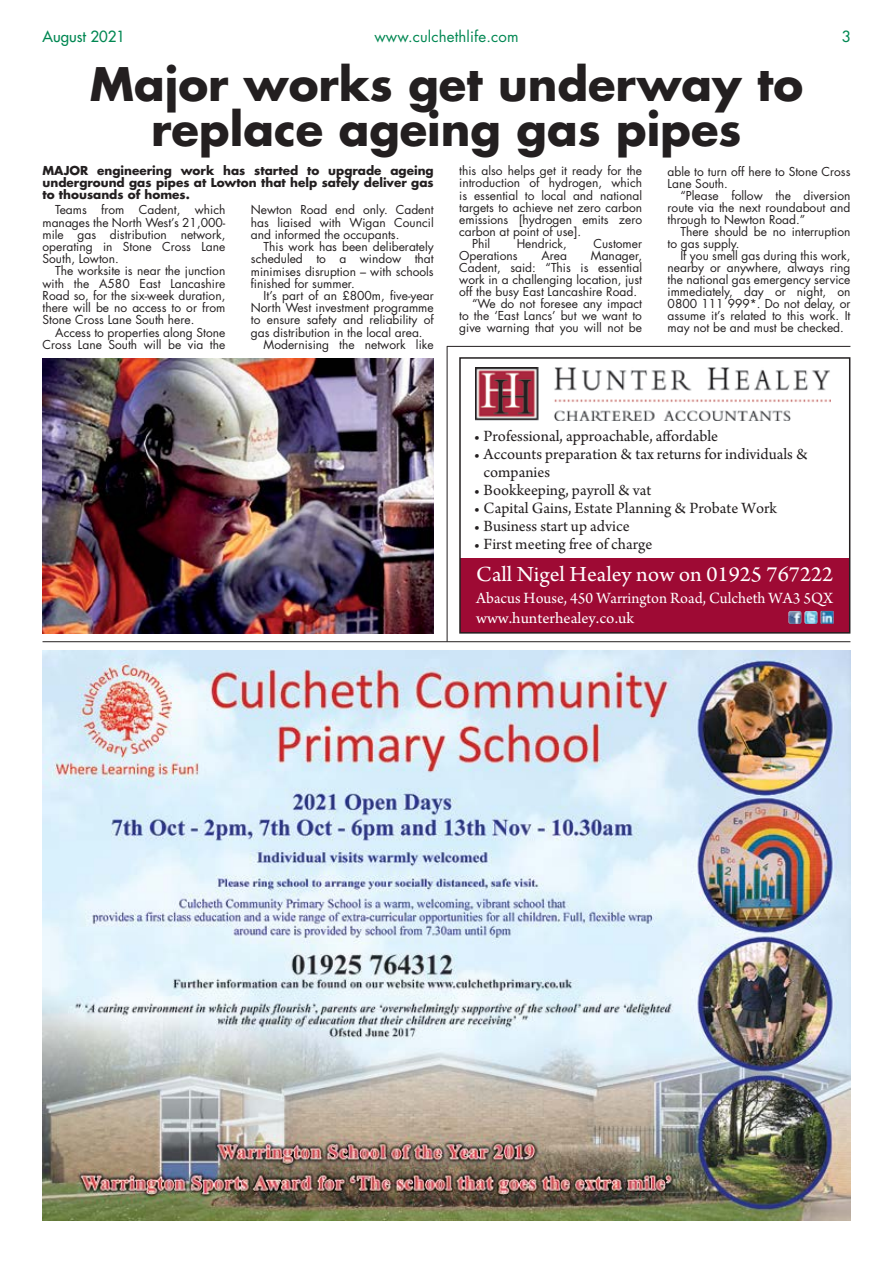
<style>
.page{position:relative;width:893px;height:1263px;background:#fff}
.page>*{position:absolute;margin:0;border:0;box-sizing:border-box;transform-origin:0 0}
.t1{font:700 45px/45px "Futura Std";color:#231f20;text-align:center}
.t2{font:22.8px "Arno Pro";color:#fff}
.t3{font:16.5px/18.1px "Arno Pro";color:#231f20}
.t4{font:16.5px/20.5px "Arno Pro";color:#fff}
.t5{font:15px "Futura Std";letter-spacing:.01em;color:#008752}
.t6{font:500 15px "Futura Std";color:#008752}
.t7{font:12px/12.1px "Futura Std";color:#231f20;text-align:justify}
.t8{font:700 12px/12px "Futura Std";color:#231f20;text-align:justify}
</style>
<div class="page">
<hr style="left:43px;top:641px;width:807px;height:1px;background:#231f20">
<hr style="left:447px;top:346px;width:403px;height:1px;background:#231f20">
<hr style="left:447px;top:346px;width:1px;height:296px;background:#231f20">
<div style="left:460px;top:558px;width:389px;height:75px;background:#9e0a34"></div>
<div style="left:459px;top:357px;width:391px;height:277px;border:2px solid #231f20"></div>
<img style="left:476px;top:367px;width:354px;height:54px">
<img style="left:804px;top:611px;width:30px;height:13px">
<img style="left:43px;top:651px;width:807px;height:569px">
<img style="left:43px;top:359px;width:391px;height:275px">
<p class="t6" style="left:43px;top:27px;width:84px">August 2021</p>
<p class="t5" style="left:374px;top:27px;width:146px">www.culchethlife.com</p>
<p class="t6" style="left:842px;top:27px;width:10px">3</p>
<h1 class="t1" style="left:90px;top:61px;width:715px">Major works get underway to replace ageing gas pipes</h1>
<p class="t8" style="left:43px;top:165px;width:393px">MAJOR engineering work has started to upgrade ageing underground gas pipes at Lowton that help safely deliver gas to thousands of homes.</p>
<p class="t7" style="left:43px;top:204px;width:184px;text-indent:13px">Teams from Cadent, which manages the North West’s 21,000- mile gas distribution network, operating in Stone Cross Lane South, Lowton.</p>
<p class="t7" style="left:43px;top:265px;width:184px;text-indent:13px">The worksite is near the junction with the A580 East Lancashire Road so, for the six-week duration, there will be no access to or from Stone Cross Lane South here.</p>
<p class="t7" style="left:43px;top:326px;width:184px;text-align:right">Access to properties along Stone<br>Cross Lane South will be via the</p>
<p class="t7" style="left:459px;top:165px;width:184px">this also helps get it ready for the</p>
<p class="t7" style="left:459px;top:177px;width:184px">introduction of hydrogen, which</p>
<p class="t7" style="left:459px;top:189px;width:184px">is essential to local and national</p>
<p class="t7" style="left:459px;top:201px;width:184px">targets to achieve net zero carbon</p>
<p class="t7" style="left:459px;top:213px;width:184px">emissions [hydrogen emits zero</p>
<p class="t7" style="left:459px;top:225px;width:123px">carbon at point of use].</p>
<p class="t7" style="left:472px;top:237px;width:20px">Phil</p>
<p class="t7" style="left:517px;top:237px;width:52px">Hendrick,</p>
<p class="t7" style="left:593px;top:237px;width:50px">Customer</p>
<p class="t7" style="left:459px;top:249px;width:60px">Operations</p>
<p class="t7" style="left:541px;top:249px;width:27px">Area</p>
<p class="t7" style="left:591px;top:249px;width:53px">Manager,</p>
<p class="t7" style="left:459px;top:261px;width:184px">Cadent, said: “This is essential</p>
<p class="t7" style="left:459px;top:273px;width:184px">work in a challenging location, just</p>
<p class="t7" style="left:459px;top:285px;width:179px">off the busy East Lancashire Road.</p>
<p class="t7" style="left:472px;top:297px;width:172px">“We do not foresee any impact</p>
<p class="t7" style="left:459px;top:309px;width:184px">to the ‘East Lancs’ but we want to</p>
<p class="t7" style="left:459px;top:321px;width:184px">give warning that you will not be</p>
<p class="t7" style="left:668px;top:165px;width:184px">able to turn off here to Stone Cross<br>Lane South.</p>
<p class="t7" style="left:668px;top:189px;width:184px;text-indent:13px">“Please follow the diversion route via the next roundabout and through to Newton Road.”</p>
<p class="t7" style="left:668px;top:225px;width:184px;text-indent:13px">There should be no interruption to gas supply.</p>
<p class="t7" style="left:668px;top:249px;width:184px;text-indent:13px">If you smell gas during this work, nearby or anywhere, always ring the national gas emergency service immediately, day or night, on 0800 111 999*. Do not delay, or assume it’s related to this work. It may not be and must be checked.</p>
<p class="t7" style="left:251px;top:204px;width:184px">Newton Road end only. Cadent has liaised with Wigan Council and informed the occupants.</p>
<p class="t7" style="left:251px;top:241px;width:184px;text-indent:13px">This work has been deliberately scheduled to a window that minimises disruption – with schools finished for summer.</p>
<p class="t7" style="left:264px;top:290px;width:172px">It’s part of an £800m, five-year</p>
<p class="t7" style="left:251px;top:302px;width:184px">North West investment programme</p>
<p class="t7" style="left:251px;top:314px;width:184px">to ensure safety and reliability of</p>
<p class="t7" style="left:251px;top:326px;width:173px">gas distribution in the local area.</p>
<p class="t7" style="left:264px;top:338px;width:172px">Modernising the network like</p>
<h3 class="t3" style="left:474px;top:427px;width:246px">• Professional, approachable, affordable</h3>
<h3 class="t3" style="left:483px;top:445px;width:326px;text-indent:-9px">• Accounts preparation &amp; tax returns for individuals &amp; companies</h3>
<h3 class="t3" style="left:474px;top:482px;width:179px">• Bookkeeping, payroll &amp; vat</h3>
<h3 class="t3" style="left:474px;top:500px;width:304px">• Capital Gains, Estate Planning &amp; Probate Work</h3>
<h3 class="t3" style="left:474px;top:518px;width:157px">• Business start up advice</h3>
<h3 class="t3" style="left:474px;top:536px;width:180px">• First meeting free of charge</h3>
<h2 class="t2" style="left:476px;top:561px;width:359px">Call Nigel Healey now on 01925 767222</h2>
<h3 class="t4" style="left:476px;top:588px;width:358px">Abacus House, 450 Warrington Road, Culcheth WA3 5QX www.hunterhealey.co.uk</h3>
</div>
